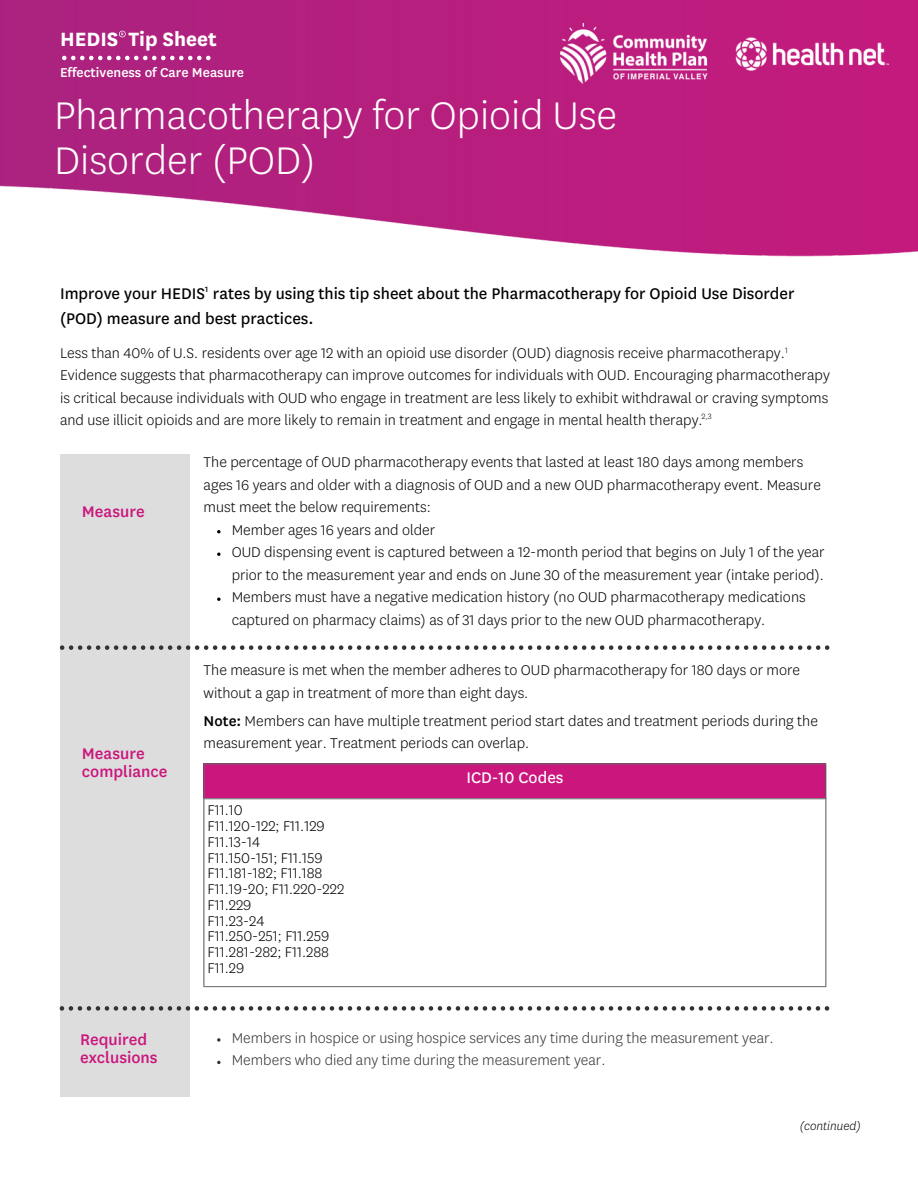
<style>
.page{position:relative;width:918px;height:1188px;background:#fff}
.page>*{position:absolute;margin:0;border:0;box-sizing:border-box;transform-origin:0 0}
.t1{font:300 45px/45px "Centene Sans";color:#fff}
.t2{font:700 22.5px "Centene Sans";color:#fff}
.t3{font:18px/24.8px "Centene Sans";color:#000}
.t4{font:500 18px/18px "Centene Sans";color:#cb177d}
.t5{font:18px "Centene Sans";color:#fff}
.t6{font:300 16.5px/22.5px "Centene Sans";color:#000}
.t7{font:300 16.5px "Centene Sans";color:#333}
.t8{font:500 15px "Centene Sans";color:#fff}
.t9{font:italic 300 13.5px "Centene Sans";color:#000}
.s1{font-weight:500}
</style>
<div class="page">
<img style="left:0;top:0;width:918px;height:257px">
<div style="left:60px;top:454px;width:129px;height:642px;background:#ddd"></div>
<svg style="left:62px;top:56px;width:149px;height:4px"></svg>
<svg style="left:119px;top:31px;width:7px;height:6px"></svg>
<svg style="left:60px;top:645px;width:769px;height:5px"></svg>
<div style="left:204px;top:764px;width:622px;height:35px;background:#cb177d"></div>
<img style="left:561px;top:23px;width:327px;height:60px">
<svg style="left:217px;top:530px;width:4px;height:3px"></svg>
<svg style="left:217px;top:553px;width:4px;height:3px"></svg>
<svg style="left:217px;top:598px;width:4px;height:3px"></svg>
<hr style="left:204px;top:764px;width:1px;height:222px;background:#6e6e6e">
<hr style="left:826px;top:764px;width:1px;height:222px;background:#6e6e6e">
<hr style="left:204px;top:764px;width:622px;height:1px;background:#6e6e6e">
<hr style="left:204px;top:799px;width:622px;height:1px;background:#6e6e6e">
<hr style="left:204px;top:986px;width:622px;height:1px;background:#6e6e6e">
<svg style="left:60px;top:1006px;width:769px;height:5px"></svg>
<svg style="left:217px;top:1038px;width:4px;height:4px"></svg>
<svg style="left:217px;top:1061px;width:4px;height:3px"></svg>
<p class="t2" style="left:60px;top:29px;width:158px">HEDIS Tip Sheet</p>
<p class="t8" style="left:60px;top:65px;width:186px">Effectiveness of Care Measure</p>
<h1 class="t1" style="left:54px;top:95px;width:565px">Pharmacotherapy for Opioid Use<br>Disorder (POD)</h1>
<p class="t3" style="left:60px;top:282px;width:736px">Improve your HEDIS<sup>1</sup> rates by using this tip sheet about the Pharmacotherapy for Opioid Use Disorder (POD) measure and best practices.</p>
<p class="t6" style="left:60px;top:342px;width:729px">Less than 40% of U.S. residents over age 12 with an opioid use disorder (OUD) diagnosis receive pharmacotherapy.<sup>1</sup></p>
<p class="t6" style="left:60px;top:365px;width:771px;text-align:justify">Evidence suggests that pharmacotherapy can improve outcomes for individuals with OUD. Encouraging pharmacotherapy is critical because individuals with OUD who engage in treatment are less likely to exhibit withdrawal or craving symptoms and use illicit opioids and are more likely to remain in treatment and engage in mental health therapy.<sup>2,3</sup></p>
<h2 class="t4" style="left:82px;top:504px;width:64px">Measure</h2>
<h2 class="t4" style="left:82px;top:745px;width:87px">Measure compliance</h2>
<p class="t6" style="left:204px;top:452px;width:619px">The percentage of OUD pharmacotherapy events that lasted at least 180 days among members ages 16 years and older with a diagnosis of OUD and a new OUD pharmacotherapy event. Measure must meet the below requirements:</p>
<p class="t6" style="left:232px;top:519px;width:205px">Member ages 16 years and older</p>
<p class="t6" style="left:232px;top:542px;width:595px">OUD dispensing event is captured between a 12-month period that begins on July 1 of the year prior to the measurement year and ends on June 30 of the measurement year (intake period).</p>
<p class="t6" style="left:232px;top:587px;width:576px">Members must have a negative medication history (no OUD pharmacotherapy medications captured on pharmacy claims) as of 31 days prior to the new OUD pharmacotherapy.</p>
<p class="t6" style="left:204px;top:660px;width:598px">The measure is met when the member adheres to OUD pharmacotherapy for 180 days or more without a gap in treatment of more than eight days.</p>
<p class="t6" style="left:204px;top:710px;width:616px"><span class="s1">Note:</span> Members can have multiple treatment period start dates and treatment periods during the measurement year. Treatment periods can overlap.</p>
<h3 class="t5" style="left:466px;top:769px;width:99px">ICD-10 Codes</h3>
<p class="t6" style="left:208px;top:800px;width:37px">F11.10</p>
<p class="t6" style="left:208px;top:816px;width:119px">F11.120-122; F11.129</p>
<p class="t6" style="left:208px;top:831px;width:54px">F11.13-14</p>
<p class="t6" style="left:208px;top:847px;width:117px">F11.150-151; F11.159</p>
<p class="t6" style="left:208px;top:863px;width:116px">F11.181-182; F11.188</p>
<p class="t6" style="left:208px;top:879px;width:138px">F11.19-20; F11.220-222</p>
<p class="t6" style="left:208px;top:894px;width:45px">F11.229</p>
<p class="t6" style="left:208px;top:910px;width:58px">F11.23-24</p>
<p class="t6" style="left:208px;top:926px;width:123px">F11.250-251; F11.259</p>
<p class="t6" style="left:208px;top:942px;width:123px">F11.281-282; F11.288</p>
<p class="t6" style="left:208px;top:957px;width:38px">F11.29</p>
<h2 class="t4" style="left:80px;top:1031px;width:79px">Required exclusions</h2>
<p class="t7" style="left:232px;top:1030px;width:543px">Members in hospice or using hospice services any time during the measurement year.</p>
<p class="t7" style="left:232px;top:1053px;width:375px">Members who died any time during the measurement year.</p>
<p class="t9" style="left:800px;top:1119px;width:62px">(continued)</p>
</div>
